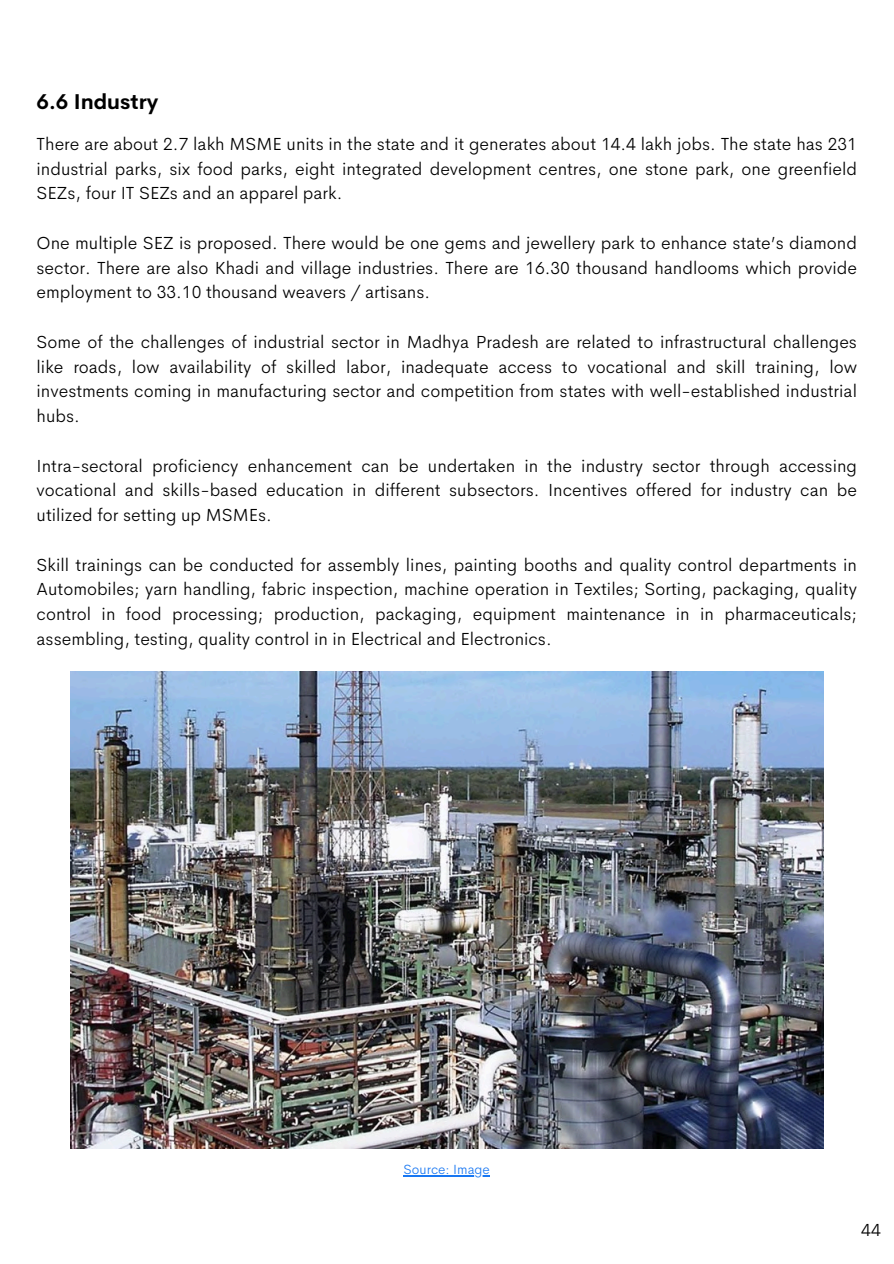
<style>
.page{position:relative;width:894px;height:1264px;background:#fff}
.page>*{position:absolute;margin:0;border:0;box-sizing:border-box;transform-origin:0 0}
.t1{font:700 21px "Cerebri Sans";color:#000}
.t2{font:300 17.7px/24.8px "Cerebri Sans";color:#000;text-align:justify}
.t3{font:300 13.5px "Cerebri Sans";color:#1877f2}
</style>
<div class="page">
<img style="left:70px;top:671px;width:753px;height:477px">
<hr style="left:403px;top:1175px;width:87px;height:1px;background:#1877f2">
<p class="t1" style="left:36px;top:88px;width:123px">6.6 Industry</p>
<h2 class="t2" style="left:37px;top:131px;width:821px">There are about 2.7 lakh MSME units in the state and it generates about 14.4 lakh jobs. The state has 231 industrial parks, six food parks, eight integrated development centres, one stone park, one greenfield SEZs, four IT SEZs and an apparel park.</h2>
<h2 class="t2" style="left:37px;top:230px;width:821px">One multiple SEZ is proposed. There would be one gems and jewellery park to enhance state’s diamond sector. There are also Khadi and village industries. There are 16.30 thousand handlooms which provide employment to 33.10 thousand weavers / artisans.</h2>
<h2 class="t2" style="left:37px;top:329px;width:821px">Some of the challenges of industrial sector in Madhya Pradesh are related to infrastructural challenges like roads, low availability of skilled labor, inadequate access to vocational and skill training, low investments coming in manufacturing sector and competition from states with well-established industrial hubs.</h2>
<h2 class="t2" style="left:37px;top:453px;width:821px">Intra-sectoral proficiency enhancement can be undertaken in the industry sector through accessing vocational and skills-based education in different subsectors. Incentives offered for industry can be utilized for setting up MSMEs.</h2>
<h2 class="t2" style="left:37px;top:552px;width:821px">Skill trainings can be conducted for assembly lines, painting booths and quality control departments in Automobiles; yarn handling, fabric inspection, machine operation in Textiles; Sorting, packaging, quality control in food processing; production, packaging, equipment maintenance in in pharmaceuticals; assembling, testing, quality control in in Electrical and Electronics.</h2>
<p class="t3" style="left:403px;top:1160px;width:88px">Source: Image</p>
<p class="t2" style="left:861px;top:1217px;width:21px">44</p>
</div>
